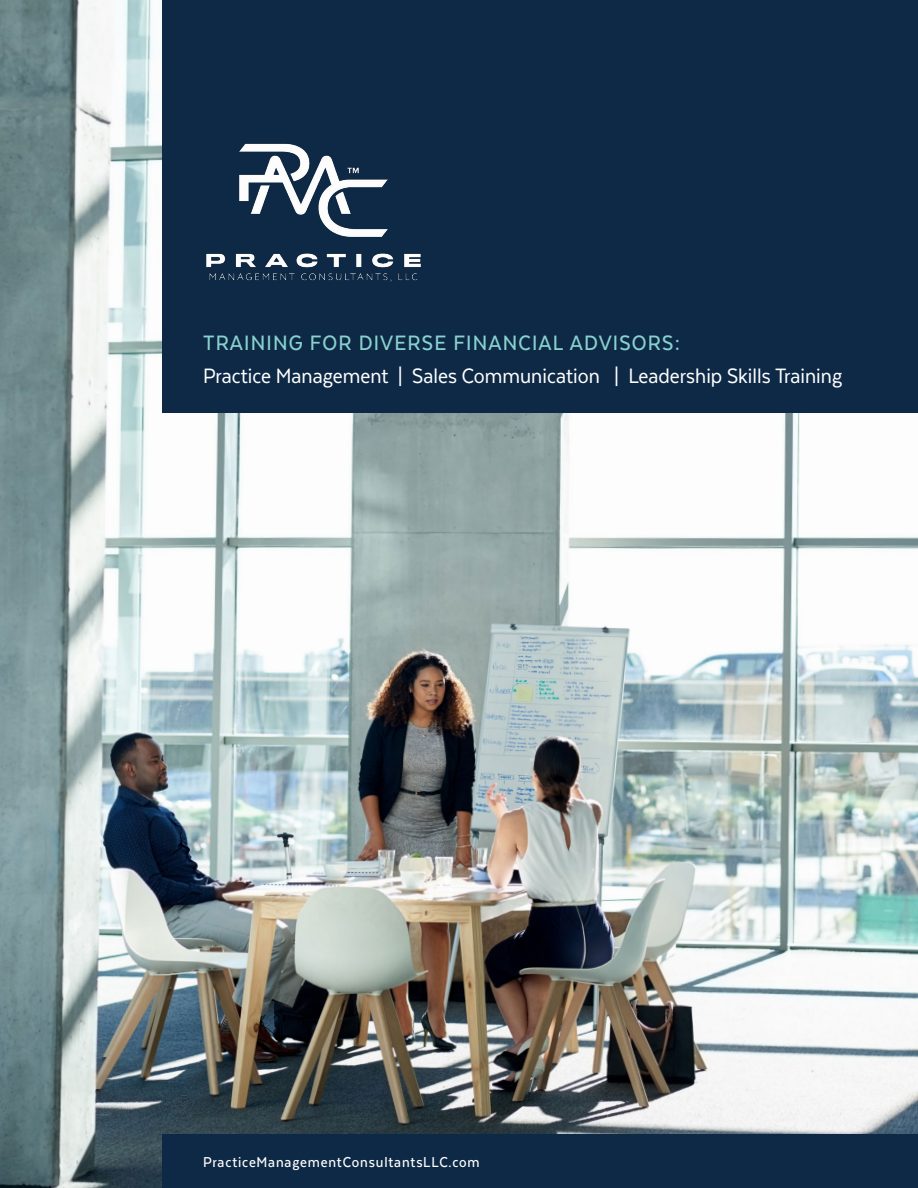
<style>
.page{position:relative;width:918px;height:1188px;background:#fff}
.page>*{position:absolute;margin:0;border:0;box-sizing:border-box;transform-origin:0 0}
.t1{font:24px "Texta Narrow";color:#fff}
.t2{font:500 24px "Texta Narrow";letter-spacing:.05em;color:#88d1ce}
.t3{font:500 16.5px "Texta Narrow";letter-spacing:.05em;color:#fff}
</style>
<div class="page">
<img style="left:0;top:0;width:918px;height:1188px">
<div style="left:162px;top:0;width:756px;height:413px;background:#0e2946"></div>
<div style="left:162px;top:1134px;width:756px;height:54px;background:#0e2946"></div>
<img style="left:206px;top:143px;width:215px;height:139px">
<p class="t2" style="left:203px;top:330px;width:478px">TRAINING FOR DIVERSE FINANCIAL ADVISORS:</p>
<p class="t1" style="left:203px;top:363px;width:641px">Practice Management | Sales Communication | Leadership Skills Training</p>
<p class="t3" style="left:203px;top:1154px;width:278px">PracticeManagementConsultantsLLC.com</p>
</div>
